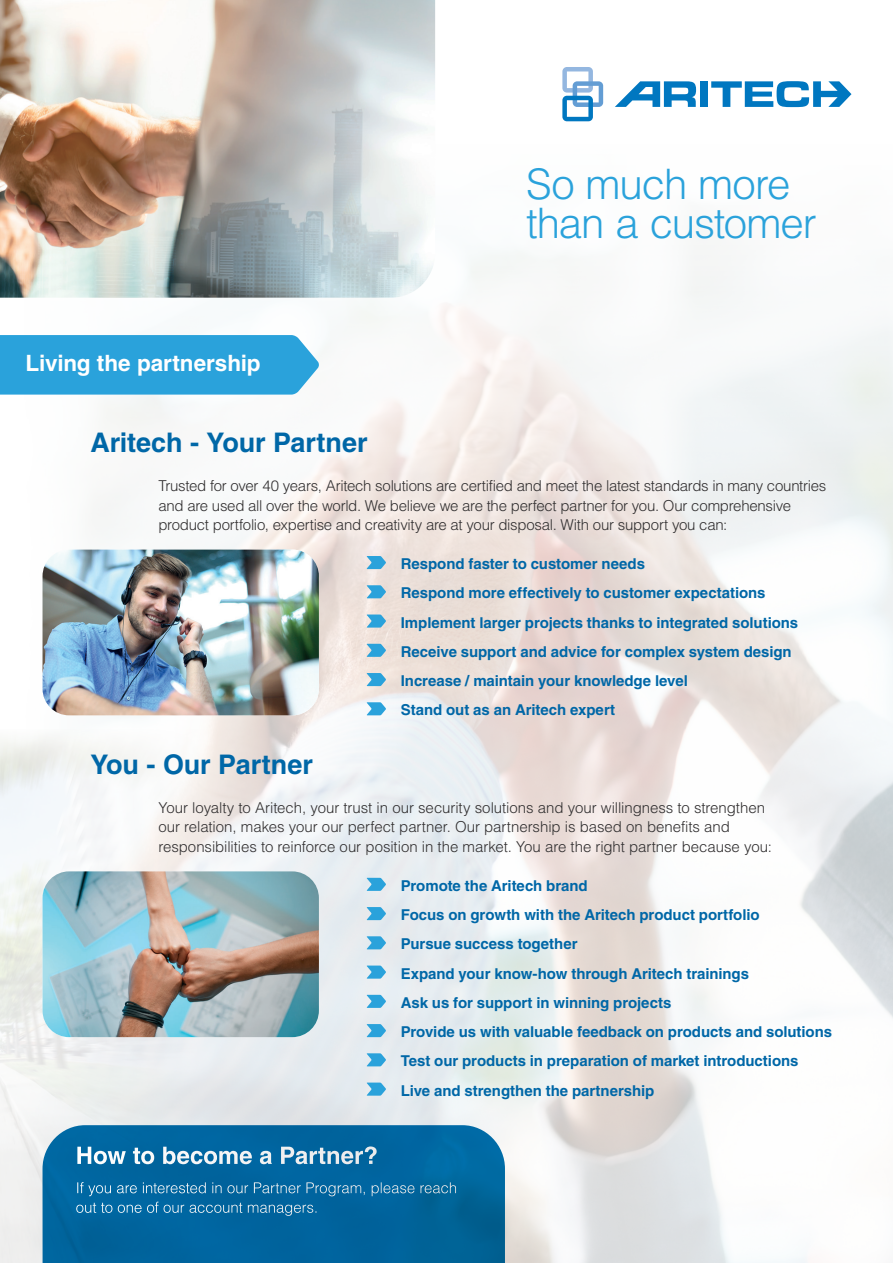
<style>
.page{position:relative;width:893px;height:1263px;background:#fff}
.page>*{position:absolute;margin:0;border:0;box-sizing:border-box;transform-origin:0 0}
.t1{font:300 42px/39px "Helvetica LT Std";letter-spacing:-.025em;color:#2aa2db}
.t2{font:700 27px "Helvetica LT Std";letter-spacing:-.005em;color:#0067a7}
.t3{font:700 24px "Helvetica LT Std";color:#fff}
.t4{font:700 22.5px "Helvetica LT Std";letter-spacing:-.005em;color:#fff}
.t5{font:700 15px/29.2px "Helvetica LT Std";letter-spacing:-.005em;color:#0067a7}
.t6{font:300 15px/19.5px "Helvetica LT Std";letter-spacing:-.01em;color:#312f30}
.t7{font:300 15px/19.5px "Helvetica LT Std";letter-spacing:-.005em;color:#fff}
</style>
<div class="page">
<img style="left:0;top:85px;width:893px;height:1178px">
<img style="left:0;top:0;width:435px;height:298px">
<div style="left:700px;top:81px;width:8px;height:26px;background:#0077c0"></div>
<svg style="left:711px;top:81px;width:140px;height:26px"></svg>
<svg style="left:615px;top:81px;width:81px;height:26px"></svg>
<svg style="left:562px;top:67px;width:41px;height:54px"></svg>
<img style="left:43px;top:550px;width:276px;height:165px">
<img style="left:43px;top:871px;width:276px;height:166px">
<div style="left:0;top:335px;width:319px;height:60px;background:#2aa2db"></div>
<svg style="left:367px;top:556px;width:19px;height:13px"></svg>
<svg style="left:367px;top:585px;width:19px;height:13px"></svg>
<svg style="left:367px;top:614px;width:19px;height:14px"></svg>
<svg style="left:367px;top:644px;width:19px;height:13px"></svg>
<svg style="left:367px;top:673px;width:19px;height:13px"></svg>
<svg style="left:367px;top:702px;width:19px;height:13px"></svg>
<svg style="left:367px;top:878px;width:19px;height:13px"></svg>
<svg style="left:367px;top:907px;width:19px;height:13px"></svg>
<svg style="left:367px;top:936px;width:19px;height:13px"></svg>
<svg style="left:367px;top:965px;width:19px;height:14px"></svg>
<svg style="left:367px;top:995px;width:19px;height:13px"></svg>
<svg style="left:367px;top:1024px;width:19px;height:13px"></svg>
<svg style="left:367px;top:1053px;width:19px;height:13px"></svg>
<svg style="left:367px;top:1082px;width:19px;height:14px"></svg>
<h3 class="t4" style="left:26px;top:350px;width:237px">Living the partnership</h3>
<h1 class="t1" style="left:526px;top:164px;width:292px">So much more than a customer</h1>
<h2 class="t2" style="left:90px;top:426px;width:279px">Aritech - Your Partner</h2>
<p class="t6" style="left:158px;top:476px;width:669px">Trusted for over 40 years, Aritech solutions are certified and meet the latest standards in many countries and are used all over the world. We believe we are the perfect partner for you. Our comprehensive product portfolio, expertise and creativity are at your disposal. With our support you can:</p>
<p class="t5" style="left:401px;top:549px;width:399px">Respond faster to customer needs<br>Respond more effectively to customer expectations Implement larger projects thanks to integrated solutions Receive support and advice for complex system design Increase / maintain your knowledge level<br>Stand out as an Aritech expert</p>
<h2 class="t2" style="left:90px;top:748px;width:224px">You - Our Partner</h2>
<p class="t6" style="left:158px;top:798px;width:615px">Your loyalty to Aritech, your trust in our security solutions and your willingness to strengthen our relation, makes your our perfect partner. Our partnership is based on benefits and responsibilities to reinforce our position in the market. You are the right partner because you:</p>
<p class="t5" style="left:401px;top:871px;width:433px">Promote the Aritech brand<br>Focus on growth with the Aritech product portfolio<br>Pursue success together<br>Expand your know-how through Aritech trainings<br>Ask us for support in winning projects<br>Provide us with valuable feedback on products and solutions Test our products in preparation of market introductions<br>Live and strengthen the partnership</p>
<h3 class="t3" style="left:76px;top:1141px;width:304px">How to become a Partner?</h3>
<p class="t7" style="left:76px;top:1178px;width:383px">If you are interested in our Partner Program, please reach out to one of our account managers.</p>
</div>
